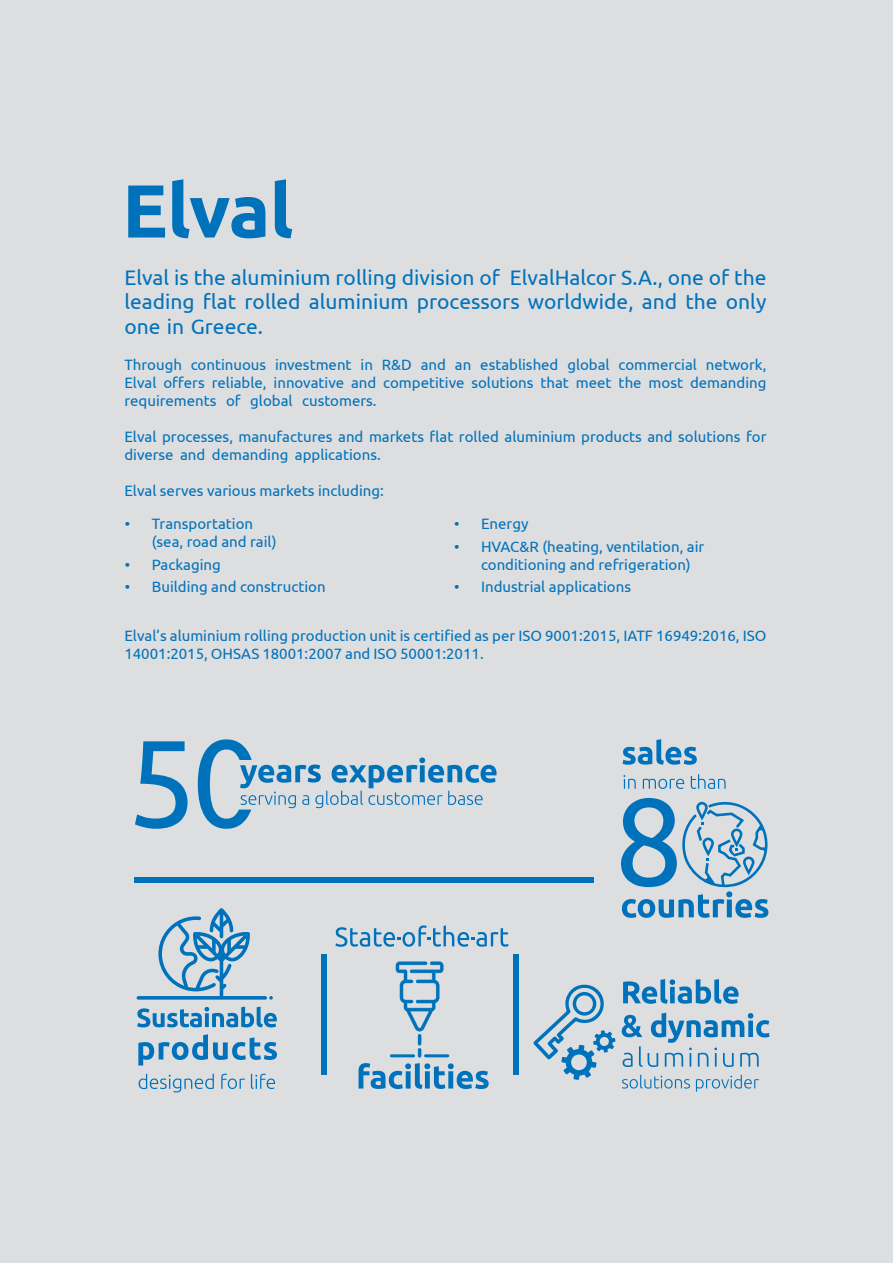
<style>
.page{position:relative;width:893px;height:1263px;background:#dddedf}
.page>*{position:absolute;margin:0;border:0;box-sizing:border-box;transform-origin:0 0}
.t1{font:700 75px "Ubuntu";letter-spacing:-.015em;color:#0072bc}
.t2{font:21px/24.6px "Ubuntu";color:#0072bc;text-align:justify}
.t3{font:15px/18px "Ubuntu";color:#0072bc}
</style>
<div class="page">
<svg style="left:623px;top:979px;width:116px;height:25px"></svg>
<svg style="left:622px;top:1013px;width:147px;height:54px"></svg>
<svg style="left:622px;top:1075px;width:68px;height:13px"></svg>
<svg style="left:696px;top:1075px;width:63px;height:16px"></svg>
<svg style="left:533px;top:984px;width:82px;height:96px"></svg>
<svg style="left:359px;top:1063px;width:130px;height:26px"></svg>
<svg style="left:396px;top:961px;width:47px;height:96px"></svg>
<hr style="left:424px;top:1054px;width:25px;height:3px;background:#0072bc;border-radius:2px">
<hr style="left:390px;top:1054px;width:25px;height:3px;background:#0072bc;border-radius:2px">
<svg style="left:137px;top:1007px;width:140px;height:20px"></svg>
<svg style="left:138px;top:1034px;width:139px;height:31px"></svg>
<svg style="left:139px;top:1074px;width:75px;height:18px"></svg>
<svg style="left:221px;top:1074px;width:24px;height:15px"></svg>
<svg style="left:251px;top:1074px;width:24px;height:15px"></svg>
<svg style="left:137px;top:908px;width:136px;height:92px"></svg>
<svg style="left:135px;top:741px;width:53px;height:88px"></svg>
<svg style="left:623px;top:775px;width:13px;height:14px"></svg>
<svg style="left:643px;top:779px;width:41px;height:10px"></svg>
<svg style="left:691px;top:774px;width:35px;height:15px"></svg>
<svg style="left:623px;top:739px;width:74px;height:26px"></svg>
<div style="left:134px;top:877px;width:460px;height:5px;background:#0072bc"></div>
<div style="left:321px;top:954px;width:5px;height:120px;background:#0072bc"></div>
<div style="left:513px;top:954px;width:6px;height:120px;background:#0072bc"></div>
<svg style="left:621px;top:798px;width:147px;height:120px"></svg>
<svg style="left:335px;top:925px;width:174px;height:22px"></svg>
<svg style="left:198px;top:739px;width:299px;height:90px"></svg>
<h1 class="t1" style="left:122px;top:165px;width:173px">Elval</h1>
<h2 class="t2" style="left:124px;top:265px;width:644px">Elval is the aluminium rolling division of ElvalHalcor S.A., one of the leading flat rolled aluminium processors worldwide, and the only one in Greece.</h2>
<p class="t3" style="left:124px;top:356px;width:644px;text-align:justify">Through continuous investment in R&amp;D and an established global commercial network, Elval offers reliable, innovative and competitive solutions that meet the most demanding requirements of global customers.</p>
<p class="t3" style="left:124px;top:428px;width:644px">Elval processes, manufactures and markets flat rolled aluminium products and solutions for diverse and demanding applications.</p>
<p class="t3" style="left:124px;top:482px;width:261px">Elval serves various markets including:</p>
<p class="t3" style="left:152px;top:515px;width:126px;text-indent:-27px">• Transportation (sea, road and rail)</p>
<p class="t3" style="left:125px;top:555px;width:98px">• Packaging</p>
<p class="t3" style="left:125px;top:577px;width:202px">• Building and construction</p>
<p class="t3" style="left:454px;top:515px;width:76px">• Energy</p>
<p class="t3" style="left:481px;top:537px;width:225px;text-indent:-27px">• HVAC&amp;R (heating, ventilation, air conditioning and refrigeration)</p>
<p class="t3" style="left:454px;top:577px;width:178px">• Ιndustrial applications</p>
<p class="t3" style="left:124px;top:626px;width:644px">Elval’s aluminium rolling production unit is certified as per ISO 9001:2015, IATF 16949:2016, ISO<br>14001:2015, OHSAS 18001:2007 and ISO 50001:2011.</p>
</div>
